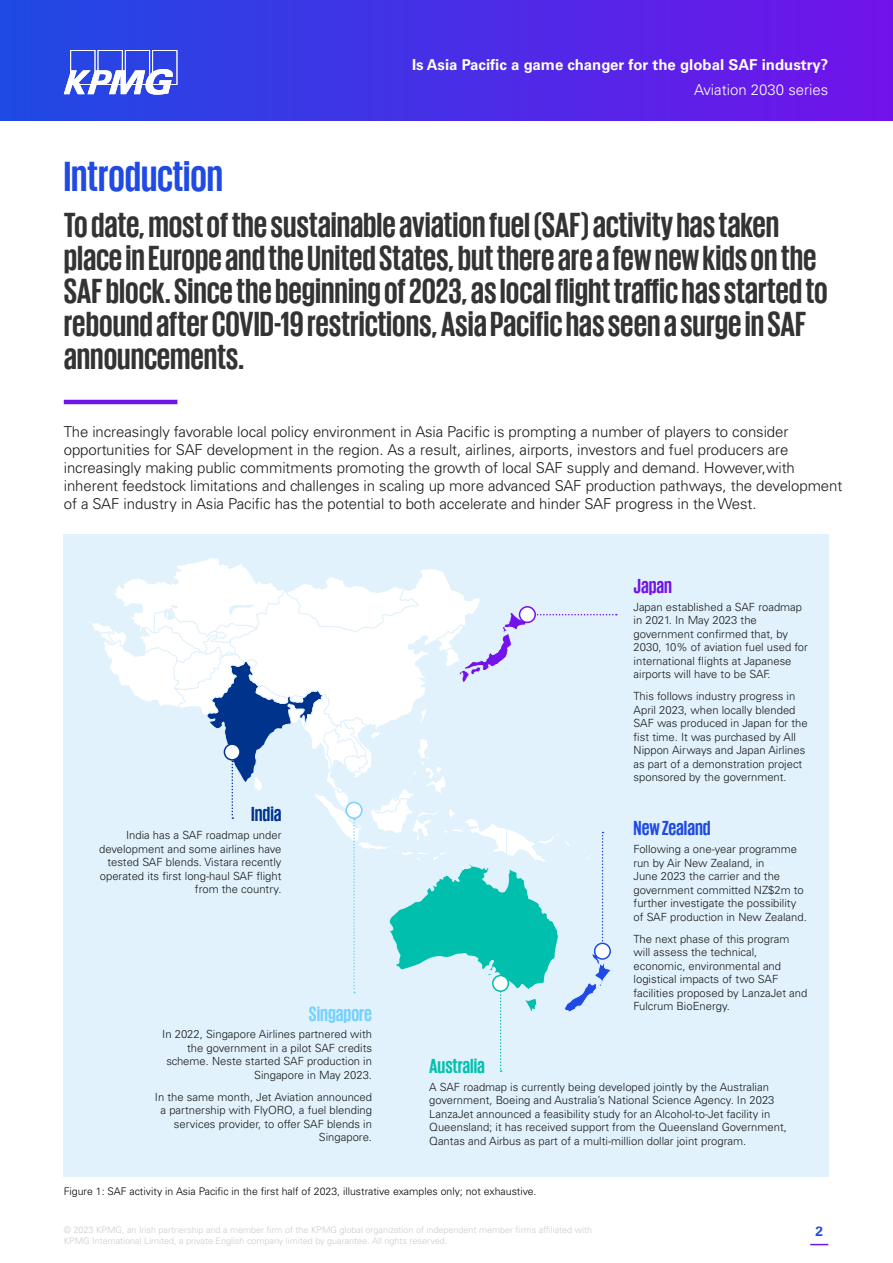
<style>
.page{position:relative;width:893px;height:1263px;background:#fff}
.page>*{position:absolute;margin:0;border:0;box-sizing:border-box;transform-origin:0 0}
.t1{font:700 43.5px "KPMG";color:#1f4ae3}
.t2{font:700 36px/33px "KPMG";color:#333}
.t3{font:700 21px "KPMG";color:#1f4ae3}
.t4{font:700 21px "KPMG";color:#75d1ff}
.t5{font:700 21px "KPMG";color:#00c0ae}
.t6{font:700 21px "KPMG";color:#7213ea}
.t7{font:700 21px "KPMG";color:#00338d}
.t8{font:300 15px/18px "Univers LT Std";letter-spacing:-.005em;color:#1a1a1a}
.t9{font:700 15px "Univers LT Std";color:#fff}
.t10{font:300 15px "Univers LT Std";color:#fff}
.t11{font:700 13.5px "Universfor KPMG";color:#1f4ae3}
.t12{font:300 11.25px/13.5px "Univers LT Std";color:#1a1a1a}
.t13{font:300 10.5px "Univers LT Std";color:#000}
.t14{font:300 9px/10.8px "Univers LT Std";color:#ccc}
</style>
<div class="page">
<svg style="left:810px;top:1244px;width:18px;height:1px"></svg>
<div style="left:0;top:0;width:893px;height:120px;background:linear-gradient(to right,#1e4be3,#7212ea)"></div>
<svg style="left:64px;top:50px;width:113px;height:45px"></svg>
<hr style="left:64px;top:400px;width:113px;height:4px;background:#7213ea">
<div style="left:64px;top:534px;width:765px;height:643px;background:#e1f2fc"></div>
<svg style="left:89px;top:558px;width:529px;height:514px"></svg>
<div style="left:493px;top:975px;width:15px;height:16px;background:#fff;border-radius:50%"></div>
<div style="left:492px;top:975px;width:17px;height:17px;border:2px solid #00bfad;border-radius:50%"></div>
<div style="left:595px;top:943px;width:15px;height:16px;background:#fff;border-radius:50%"></div>
<div style="left:594px;top:942px;width:17px;height:18px;border:2px solid #1f4ae3;border-radius:50%"></div>
<div style="left:519px;top:607px;width:16px;height:15px;background:#fff;border-radius:50%"></div>
<div style="left:519px;top:606px;width:17px;height:17px;border:2px solid #7312eb;border-radius:50%"></div>
<div style="left:224px;top:744px;width:16px;height:16px;background:#fff;border-radius:50%"></div>
<div style="left:224px;top:743px;width:17px;height:18px;border:2px solid #00338d;border-radius:50%"></div>
<div style="left:346px;top:802px;width:16px;height:16px;background:#fff;border-radius:50%"></div>
<div style="left:345px;top:802px;width:18px;height:17px;border:2px solid #75d1ff;border-radius:50%"></div>
<h3 class="t9" style="left:412px;top:56px;width:418px">Is Asia Pacific a game changer for the global SAF industry?</h3>
<h3 class="t10" style="left:694px;top:81px;width:136px">Aviation 2030 series</h3>
<h1 class="t1" style="left:64px;top:155px;width:161px">Introduction</h1>
<p class="t2" style="left:64px;top:207px;width:765px">To date, most of the sustainable aviation fuel (SAF) activity has taken place in Europe and the United States, but there are a few new kids on the SAF block. Since the beginning of 2023, as local flight traffic has started to rebound after COVID-19 restrictions, Asia Pacific has seen a surge in SAF announcements.</p>
<p class="t8" style="left:64px;top:423px;width:780px">The increasingly favorable local policy environment in Asia Pacific is prompting a number of players to consider opportunities for SAF development in the region. As a result, airlines, airports, investors and fuel producers are increasingly making public commitments promoting the growth of local SAF supply and demand. However,with inherent feedstock limitations and challenges in scaling up more advanced SAF production pathways, the development of a SAF industry in Asia Pacific has the potential to both accelerate and hinder SAF progress in the West.</p>
<h3 class="t7" style="left:251px;top:804px;width:32px">India</h3>
<p class="t12" style="left:99px;top:828px;width:184px;text-align:right">India has a SAF roadmap under development and some airlines have tested SAF blends. Vistara recently operated its first long-haul SAF flight from the country.</p>
<h3 class="t4" style="left:309px;top:1003px;width:65px">Singapore</h3>
<p class="t12" style="left:162px;top:1028px;width:211px;text-align:right">In 2022, Singapore Airlines partnered with the government in a pilot SAF credits scheme. Neste started SAF production in Singapore in May 2023.</p>
<p class="t12" style="left:155px;top:1090px;width:219px;text-align:right">In the same month, Jet Aviation announced a partnership with FlyORO, a fuel blending services provider, to offer SAF blends in Singapore.</p>
<h3 class="t6" style="left:634px;top:575px;width:40px">Japan</h3>
<p class="t12" style="left:634px;top:600px;width:176px">Japan established a SAF roadmap in 2021. In May 2023 the government confirmed that, by<br>2030, 10% of aviation fuel used for international flights at Japanese airports will have to be SAF.</p>
<p class="t12" style="left:634px;top:689px;width:176px">This follows industry progress in<br>April 2023, when locally blended<br>SAF was produced in Japan for the fist time. It was purchased by All<br>Nippon Airways and Japan Airlines as part of a demonstration project sponsored by the government.</p>
<h3 class="t3" style="left:634px;top:818px;width:79px">New Zealand</h3>
<p class="t12" style="left:634px;top:842px;width:175px">Following a one-year programme run by Air New Zealand, in<br>June 2023 the carrier and the government committed NZ$2m to further investigate the possibility of SAF production in New Zealand.</p>
<p class="t12" style="left:634px;top:932px;width:175px">The next phase of this program will assess the technical, economic, environmental and logistical impacts of two SAF facilities proposed by LanzaJet and<br>Fulcrum BioEnergy.</p>
<h3 class="t5" style="left:429px;top:1055px;width:57px">Australia</h3>
<p class="t12" style="left:429px;top:1080px;width:359px">A SAF roadmap is currently being developed jointly by the Australian government, Boeing and Australia’s National Science Agency. In 2023<br>LanzaJet announced a feasibility study for an Alcohol-to-Jet facility in Queensland; it has received support from the Queensland Government, Qantas and Airbus as part of a multi-million dollar joint program.</p>
<p class="t13" style="left:64px;top:1185px;width:474px">Figure 1: SAF activity in Asia Pacific in the first half of 2023, illustrative examples only; not exhaustive.</p>
<p class="t14" style="left:64px;top:1224px;width:530px">© 2023 KPMG, an Irish partnership and a member firm of the KPMG global organization of independent member firms affiliated with<br>KPMG International Limited, a private English company limited by guarantee. All rights reserved.</p>
<p class="t11" style="left:815px;top:1223px;width:9px">2</p>
</div>
